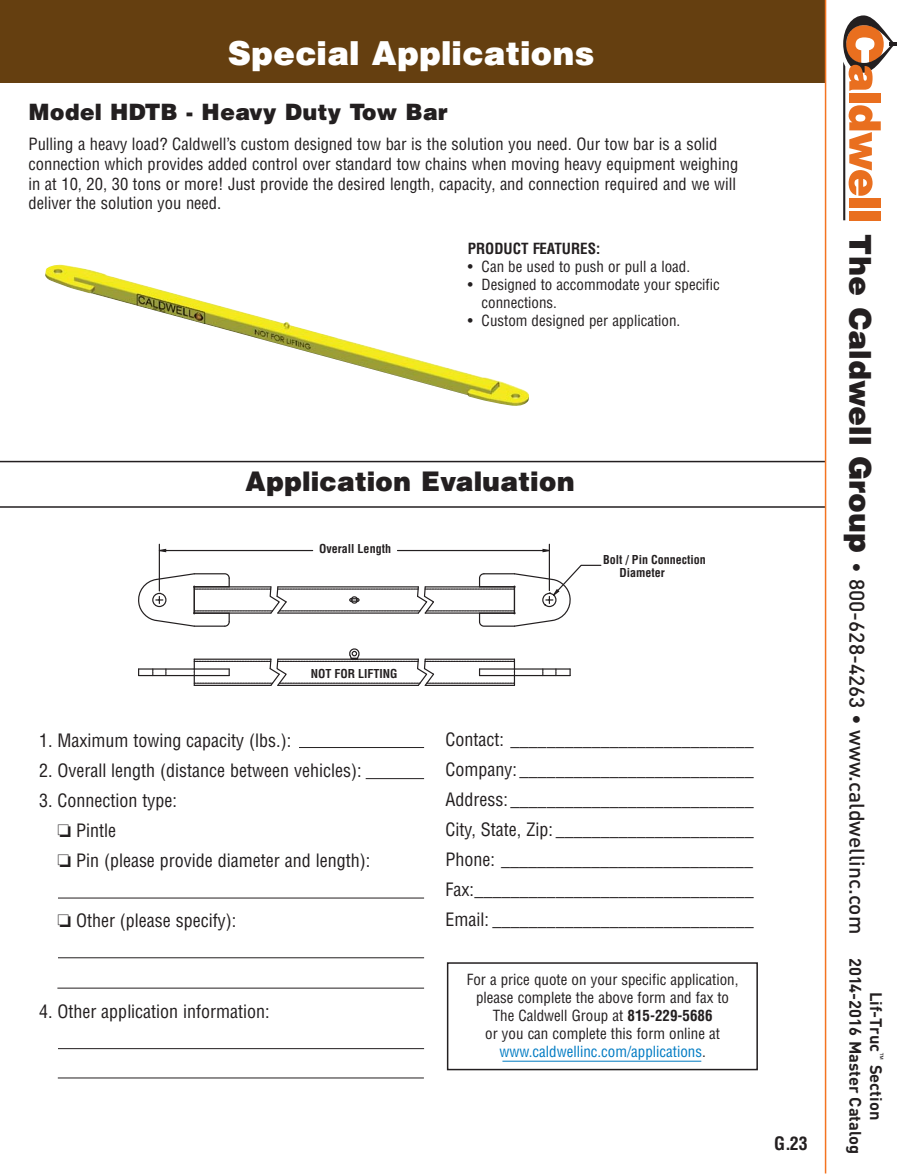
<style>
.page{position:relative;width:905px;height:1175px;background:#fff}
.page>*{position:absolute;margin:0;border:0;box-sizing:border-box;transform-origin:0 0}
.t1{font:33px "Cg Triumvirate Bl";color:#fff}
.t2{font:27px "Cg Triumvirate Bl";color:#231f20}
.t3{font:22.5px "Cg Triumvirate Bl";color:#231f20}
.t4{font:500 21px "DIN";color:#231f20}
.t5{font:condensed 18px/30px "Helvetica";color:#231f20;text-align:justify}
.t6{font:700 condensed 18px "Helvetica";color:#231f20}
.t7{font:condensed 16.5px/19.8px "Helvetica";color:#231f20}
.t8{font:700 16.5px/20.4px "DIN";color:#231f20}
.t9{font:condensed 15px/18px "Helvetica";color:#231f20}
.t10{font:700 condensed 15px "Helvetica";color:#231f20}
.t11{font:700 condensed 12px/12.8px "Helvetica";color:#231f20}
.t12{font:8.25px "Arial";color:#231f20}
.s1{font-family:"Cg Triumvirate Bl";font-weight:400;font-size:30px}
.s2{font-weight:700}
.s3{color:#007bc3}
</style>
<div class="page">
<div style="left:0;top:0;width:896px;height:83px;background:#653f10"></div>
<hr style="left:0;top:461px;width:904px;height:1px;background:#231f20">
<hr style="left:0;top:506px;width:904px;height:2px;background:#231f20">
<img style="left:45px;top:264px;width:484px;height:142px">
<hr style="left:479px;top:668px;width:91px;height:1px;background:#231f20">
<hr style="left:479px;top:675px;width:91px;height:1px;background:#231f20">
<svg style="left:138px;top:648px;width:377px;height:38px"></svg>
<hr style="left:548px;top:544px;width:2px;height:46px;background:#231f20">
<hr style="left:159px;top:544px;width:1px;height:47px;background:#231f20">
<hr style="left:397px;top:550px;width:146px;height:1px;background:#231f20">
<hr style="left:166px;top:550px;width:146px;height:1px;background:#231f20">
<svg style="left:541px;top:548px;width:8px;height:5px"></svg>
<svg style="left:158px;top:548px;width:9px;height:5px"></svg>
<svg style="left:138px;top:564px;width:464px;height:63px"></svg>
<div style="left:447px;top:962px;width:311px;height:108px;border:2px solid #231f20"></div>
<hr style="left:502px;top:1060px;width:199px;height:1px;background:#007bc3">
<hr style="left:299px;top:747px;width:125px;height:1px;background:#231f20">
<hr style="left:365px;top:778px;width:59px;height:1px;background:#231f20">
<hr style="left:58px;top:897px;width:366px;height:1px;background:#231f20">
<hr style="left:57px;top:987px;width:367px;height:1px;background:#231f20">
<hr style="left:58px;top:1077px;width:366px;height:1px;background:#231f20">
<hr style="left:58px;top:1048px;width:366px;height:1px;background:#231f20">
<hr style="left:58px;top:957px;width:366px;height:1px;background:#231f20">
<div style="left:825px;top:0;width:79px;height:1173px;background:#fff"></div>
<hr style="left:824px;top:0;width:2px;height:1173px;background:#f47421">
<svg style="left:843px;top:15px;width:53px;height:205px"></svg>
<h1 class="t1" style="left:228px;top:42px;width:368px">Special Applications</h1>
<p class="t3" style="left:29px;top:104px;width:420px">Model HDTB - Heavy Duty Tow Bar</p>
<p class="t7" style="left:29px;top:135px;width:711px">Pulling a heavy load? Caldwell’s custom designed tow bar is the solution you need. Our tow bar is a solid connection which provides added control over standard tow chains when moving heavy equipment weighing in at 10, 20, 30 tons or more! Just provide the desired length, capacity, and connection required and we will deliver the solution you need.</p>
<p class="t10" style="left:467px;top:243px;width:134px">PRODUCT FEATURES:</p>
<p class="t9" style="left:467px;top:259px;width:224px">• Can be used to push or pull a load.</p>
<p class="t9" style="left:481px;top:277px;width:240px;text-indent:-14px">• Designed to accommodate your specific connections.</p>
<p class="t9" style="left:467px;top:313px;width:214px">• Custom designed per application.</p>
<h2 class="t2" style="left:245px;top:471px;width:331px">Application Evaluation</h2>
<p class="t11" style="left:319px;top:543px;width:73px">Overall Length</p>
<p class="t11" style="left:619px;top:554px;width:88px;text-indent:-16px">Bolt / Pin Connection<br>Diameter</p>
<p class="t11" style="left:311px;top:668px;width:88px">NOT FOR LIFTING</p>
<p class="t5" style="left:39px;top:727px;width:254px">1. Maximum towing capacity (lbs.):</p>
<p class="t5" style="left:39px;top:757px;width:324px">2. Overall length (distance between vehicles):</p>
<p class="t5" style="left:57px;top:787px;width:314px;text-align:left;text-indent:-18px">3. Connection type:<br>❏ Pintle<br>❏ Pin (please provide diameter and length):</p>
<p class="t5" style="left:57px;top:907px;width:180px">❏ Other (please specify):</p>
<p class="t5" style="left:445px;top:725px;width:310px">Contact: ___________________________ Company: __________________________ Address: ___________________________ City, State, Zip: ______________________ Phone: ____________________________ Fax:_______________________________ Email: _____________________________</p>
<p class="t4" style="left:864px;top:234px;width:701px;rotate:90deg"><span class="s1">The Caldwell Group</span> • 800-628-4263 • www.caldwellinc.com</p>
<p class="t8" style="left:884px;top:957px;width:198px;text-indent:107px;rotate:90deg">Section<br>2014-2016 Master Catalog</p>
<p class="t9" style="left:466px;top:971px;width:273px;text-align:center">For a price quote on your specific application, please complete the above form and fax to The Caldwell Group at <span class="s2">815-229-5686<br></span>or you can complete this form online at <span class="s3">www.caldwellinc.com/applications</span>.</p>
<p class="t5" style="left:39px;top:997px;width:232px">4. Other application information:</p>
<p class="t8" style="left:884px;top:991px;width:62px;rotate:90deg">Lif-Truc</p>
<p class="t12" style="left:883px;top:1052px;width:10px;rotate:90deg">™</p>
<p class="t6" style="left:774px;top:1136px;width:35px">G.23</p>
</div>
